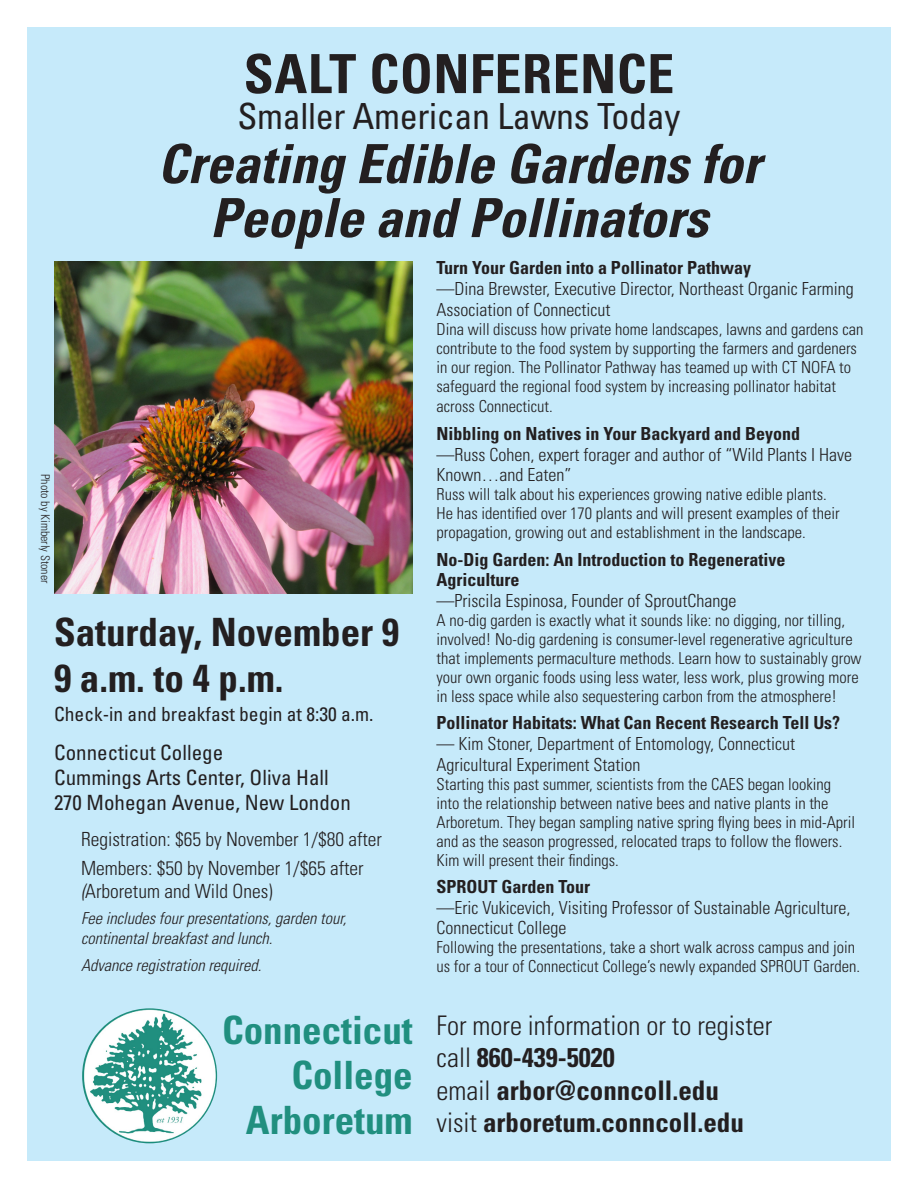
<style>
.page{position:relative;width:918px;height:1188px;background:#fff}
.page>*{position:absolute;margin:0;border:0;box-sizing:border-box;transform-origin:0 0}
.t1{font:italic 700 condensed 54px "Univers LT Std";color:#231f20}
.t2{font:700 condensed 54px "Univers LT Std";letter-spacing:.01em;color:#231f20}
.t3{font:700 condensed 39px "Univers LT Std";color:#231f20}
.t4{font:700 condensed 39px "Univers LT Std";color:#208f7f}
.t5{font:condensed 36px "Univers LT Std";letter-spacing:-.01em;color:#231f20}
.t6{font:700 condensed 27px "Univers LT Std";color:#231f20}
.t7{font:300 condensed 27px "Univers LT Std";color:#231f20}
.t8{font:condensed 21px "Univers LT Std";color:#231f20}
.t9{font:300 condensed 19.5px "Univers LT Std";color:#231f20}
.t10{font:condensed 19.5px "Univers LT Std";color:#231f20}
.t11{font:300 condensed 18px/20.7px "Univers LT Std";color:#231f20}
.t12{font:700 condensed 18px/20.7px "Univers LT Std";color:#231f20}
.t13{font:300 condensed 16.5px/19px "Univers LT Std";color:#231f20}
.t14{font:italic 300 condensed 16.5px/19.8px "Univers LT Std";color:#231f20}
.t15{font:300 condensed 12px "Univers LT Std";color:#231f20}
.s1{font-style:italic}
.s2{font-weight:300}
</style>
<div class="page">
<div style="left:27px;top:27px;width:864px;height:1134px;background:#c6eafa"></div>
<img style="left:82px;top:1008px;width:135px;height:135px;border-radius:67px">
<img style="left:54px;top:261px;width:359px;height:333px">
<p class="t2" style="left:244px;top:41px;width:432px">SALT CONFERENCE</p>
<p class="t5" style="left:238px;top:93px;width:444px">Smaller American Lawns Today</p>
<p class="t1" style="left:158px;top:131px;width:604px">Creating Edible Gardens for</p>
<p class="t1" style="left:210px;top:185px;width:500px">People and Pollinators</p>
<p class="t15" style="left:53px;top:474px;width:111px;rotate:90deg">Photo by Kimberly Stoner</p>
<p class="t3" style="left:54px;top:608px;width:347px">Saturday, November 9</p>
<p class="t3" style="left:54px;top:655px;width:231px">9 a.m. to 4 p.m.</p>
<p class="t10" style="left:54px;top:702px;width:321px">Check-in and breakfast begin at 8:30 a.m.</p>
<p class="t8" style="left:54px;top:739px;width:171px">Connecticut College</p>
<p class="t8" style="left:54px;top:764px;width:276px">Cummings Arts Center, Oliva Hall</p>
<p class="t8" style="left:54px;top:790px;width:298px">270 Mohegan Avenue, New London</p>
<p class="t9" style="left:81px;top:828px;width:303px">Registration: $65 by November 1/$80 after</p>
<p class="t9" style="left:81px;top:857px;width:284px">Members: $50 by November 1/$65 after</p>
<p class="t9" style="left:81px;top:879px;width:193px"><span class="s1">(</span>Arboretum and Wild Ones)</p>
<p class="t14" style="left:81px;top:909px;width:267px">Fee includes four presentations, garden tour, continental breakfast and lunch.</p>
<p class="t14" style="left:81px;top:955px;width:182px">Advance registration required.</p>
<p class="t4" style="left:222px;top:1006px;width:192px">Connecticut</p>
<p class="t4" style="left:291px;top:1051px;width:123px">College</p>
<p class="t4" style="left:246px;top:1096px;width:168px">Arboretum</p>
<p class="t12" style="left:437px;top:258px;width:316px">Turn Your Garden into a Pollinator Pathway</p>
<p class="t11" style="left:437px;top:278px;width:419px">—Dina Brewster, Executive Director, Northeast Organic Farming<br>Association of Connecticut</p>
<p class="t13" style="left:437px;top:319px;width:428px">Dina will discuss how private home landscapes, lawns and gardens can contribute to the food system by supporting the farmers and gardeners in our region. The Pollinator Pathway has teamed up with CT NOFA to safeguard the regional food system by increasing pollinator habitat</p>
<p class="t13" style="left:437px;top:397px;width:118px">across Connecticut.</p>
<p class="t12" style="left:437px;top:423px;width:365px">Nibbling on Natives in Your Backyard and Beyond</p>
<p class="t11" style="left:437px;top:444px;width:417px">—Russ Cohen, expert forager and author of “Wild Plants I Have<br>Known…and Eaten”</p>
<p class="t13" style="left:437px;top:485px;width:405px">Russ will talk about his experiences growing native edible plants.<br>He has identified over 170 plants and will present examples of their propagation, growing out and establishment in the landscape.</p>
<p class="t12" style="left:437px;top:549px;width:350px">No-Dig Garden: An Introduction to Regenerative<br>Agriculture</p>
<p class="t11" style="left:437px;top:590px;width:301px">—Priscila Espinosa, Founder of SproutChange</p>
<p class="t13" style="left:437px;top:611px;width:427px">A no-dig garden is exactly what it sounds like: no digging, nor tilling, involved! No-dig gardening is consumer-level regenerative agriculture that implements permaculture methods. Learn how to sustainably grow your own organic foods using less water, less work, plus growing more in less space while also sequestering carbon from the atmosphere!</p>
<p class="t12" style="left:437px;top:713px;width:405px">Pollinator Habitats: What Can Recent Research Tell Us?</p>
<p class="t11" style="left:437px;top:733px;width:360px">— Kim Stoner, Department of Entomology, Connecticut<br>Agricultural Experiment Station</p>
<p class="t13" style="left:437px;top:774px;width:420px">Starting this past summer, scientists from the CAES began looking into the relationship between native bees and native plants in the Arboretum. They began sampling native spring flying bees in mid-April and as the season progressed, relocated traps to follow the flowers.<br>Kim will present their findings.</p>
<p class="t12" style="left:437px;top:876px;width:155px">SPROUT Garden Tour</p>
<p class="t11" style="left:437px;top:897px;width:416px">—Eric Vukicevich, Visiting Professor of Sustainable Agriculture,<br>Connecticut College</p>
<p class="t13" style="left:437px;top:938px;width:425px">Following the presentations, take a short walk across campus and join us for a tour of Connecticut College’s newly expanded SPROUT Garden.</p>
<p class="t7" style="left:437px;top:1009px;width:337px">For more information or to register</p>
<p class="t6" style="left:437px;top:1041px;width:180px"><span class="s2">call</span> 860-439-5020</p>
<p class="t6" style="left:437px;top:1074px;width:284px"><span class="s2">email</span> arbor@conncoll.edu</p>
<p class="t6" style="left:437px;top:1106px;width:309px"><span class="s2">visit</span> arboretum.conncoll.edu</p>
</div>
